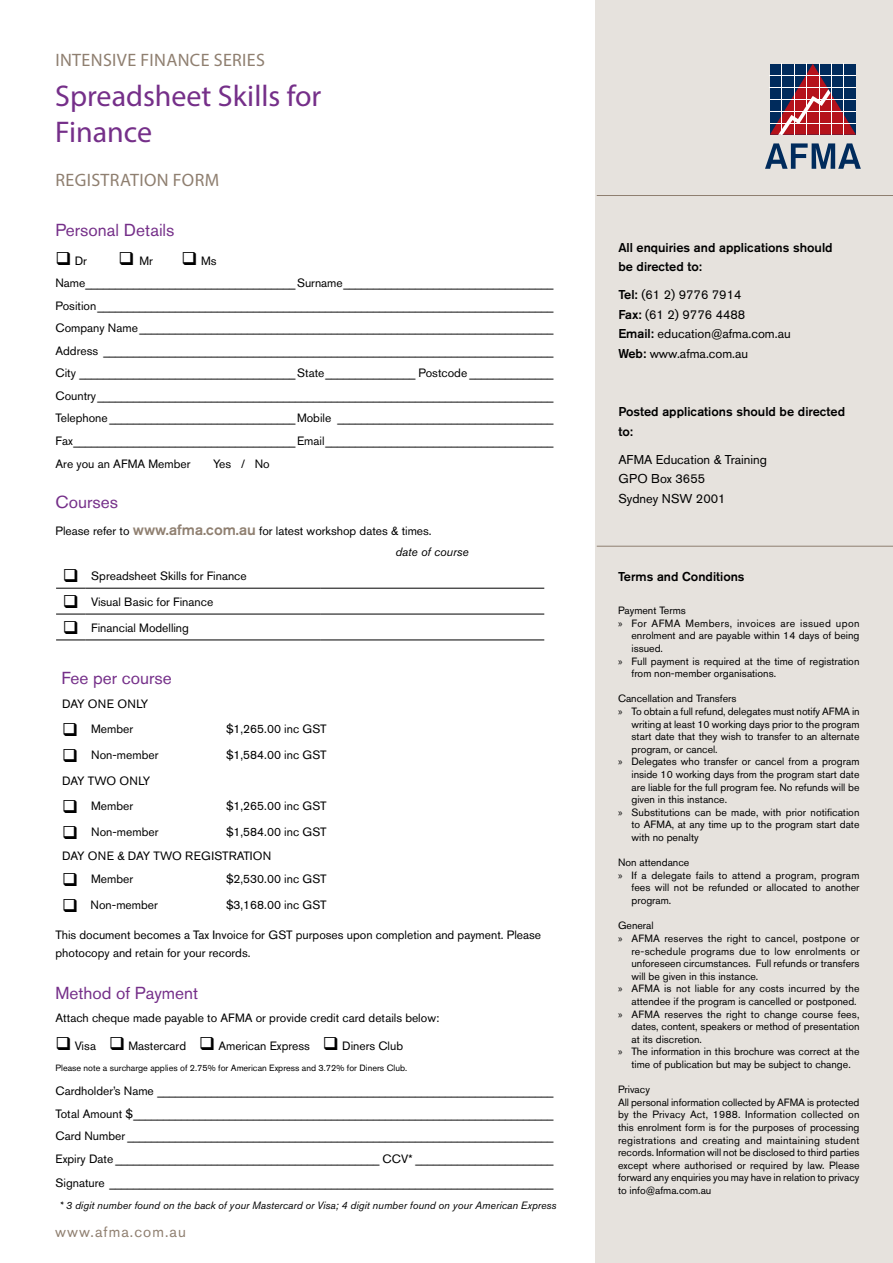
<style>
.page{position:relative;width:893px;height:1263px;background:#fff}
.page>*{position:absolute;margin:0;border:0;box-sizing:border-box;transform-origin:0 0}
.t1{font:30px/36px "Myriad Pro";color:#752f89}
.t2{font:18px "Myriad Pro";letter-spacing:.02em;color:#8f7f70}
.t3{font:17.25px "Akzidenz Grotesk BE";color:#752f89}
.t4{font:15px "Akzidenz Grotesk BE";letter-spacing:.07em;color:#8f7f70}
.t5{font:12.75px/19.5px "Akzidenz Grotesk BE";color:#000}
.t6{font:500 12.75px/19.5px "Akzidenz Grotesk BE";color:#000}
.t7{font:12px/22.6px "Akzidenz Grotesk BE";color:#000}
.t8{font:12px "Akzidenz Grotesk BE";letter-spacing:.02em;color:#000}
.t9{font:12px "Akzidenz Grotesk BE";letter-spacing:-.02em;color:#000}
.t10{font:10.5px/12.6px "Akzidenz Grotesk BE";color:#000}
.t11{font:italic 10.5px "Akzidenz Grotesk BE";color:#000}
.t12{font:10.5px "Akzidenz Grotesk BE";letter-spacing:.035em;color:#000}
.t13{font:9px "Akzidenz Grotesk BE";color:#000}
.s1{font-weight:500;font-size:15px;color:#8f7f70}
.s2{font-style:italic}
.s3{font-weight:500}
.s4{font-family:"Myriad Pro"}
</style>
<div class="page">
<div style="left:595px;top:0;width:298px;height:1263px;background:#e6e2dd"></div>
<svg style="left:56px;top:588px;width:29px;height:1px"></svg>
<hr style="left:85px;top:588px;width:235px;height:1px;background:#000">
<hr style="left:320px;top:588px;width:224px;height:1px;background:#000">
<svg style="left:56px;top:614px;width:29px;height:1px"></svg>
<hr style="left:85px;top:614px;width:235px;height:1px;background:#000">
<hr style="left:320px;top:614px;width:224px;height:1px;background:#000">
<svg style="left:56px;top:640px;width:29px;height:1px"></svg>
<hr style="left:85px;top:640px;width:235px;height:1px;background:#000">
<hr style="left:320px;top:640px;width:224px;height:1px;background:#000">
<hr style="left:597px;top:546px;width:296px;height:1px;background:#8f7f70">
<hr style="left:597px;top:195px;width:296px;height:1px;background:#8f7f70">
<svg style="left:770px;top:64px;width:86px;height:71px;background:#72465f"></svg>
<svg style="left:765px;top:143px;width:96px;height:26px"></svg>
<h2 class="t2" style="left:55px;top:49px;width:211px">INTENSIVE FINANCE SERIES</h2>
<h1 class="t1" style="left:55px;top:78px;width:268px">Spreadsheet Skills for<br>Finance</h1>
<h2 class="t2" style="left:55px;top:169px;width:165px">REGISTRATION FORM</h2>
<h3 class="t3" style="left:55px;top:220px;width:120px">Personal Details</h3>
<p class="t7" style="left:55px;top:249px;width:33px">❑ Dr</p>
<p class="t7" style="left:118px;top:249px;width:36px">❑ Mr</p>
<p class="t7" style="left:55px;top:249px;width:500px;text-indent:126px">❑ Ms Name___________________________________Surname___________________________________ Position____________________________________________________________________________ Company Name _____________________________________________________________________ Address ___________________________________________________________________________ City ____________________________________State_______________ Postcode ______________ Country____________________________________________________________________________ Telephone _______________________________Mobile ____________________________________ Fax_____________________________________Email______________________________________ Are you an AFMA Member</p>
<p class="t7" style="left:213px;top:452px;width:58px">Yes / No</p>
<h3 class="t3" style="left:55px;top:492px;width:64px">Courses</h3>
<p class="t7" style="left:395px;top:520px;width:75px;line-height:21.5px;text-indent:-340px">Please refer to <span class="s1">www.afma.com.au</span> for latest workshop dates &amp; times.<br><span class="s2">date of course</span></p>
<p class="t7" style="left:63px;top:564px;width:186px">❑ Spreadsheet Skills for Finance</p>
<p class="t7" style="left:63px;top:590px;width:152px">❑ Visual Basic for Finance</p>
<p class="t7" style="left:63px;top:616px;width:128px">❑ Financial Modelling</p>
<h3 class="t3" style="left:61px;top:668px;width:112px">Fee per course</h3>
<p class="t8" style="left:62px;top:696px;width:88px">DAY ONE ONLY</p>
<p class="t7" style="left:62px;top:718px;width:73px">❑ Member</p>
<p class="t7" style="left:226px;top:718px;width:102px">$1,265.00 inc GST</p>
<p class="t7" style="left:62px;top:743px;width:98px">❑ Non-member</p>
<p class="t7" style="left:226px;top:743px;width:102px">$1,584.00 inc GST</p>
<p class="t9" style="left:62px;top:773px;width:90px">DAY TWO ONLY</p>
<p class="t7" style="left:62px;top:795px;width:73px">❑ Member</p>
<p class="t7" style="left:226px;top:795px;width:102px">$1,265.00 inc GST</p>
<p class="t7" style="left:62px;top:821px;width:98px">❑ Non-member</p>
<p class="t7" style="left:62px;top:820px;width:266px;line-height:23.4px;text-indent:164px">$1,584.00 inc GST<br>DAY ONE &amp; DAY TWO REGISTRATION</p>
<p class="t7" style="left:62px;top:868px;width:73px">❑ Member</p>
<p class="t7" style="left:226px;top:868px;width:102px">$2,530.00 inc GST</p>
<p class="t7" style="left:62px;top:893px;width:97px">❑ Non-member</p>
<p class="t7" style="left:226px;top:893px;width:102px">$3,168.00 inc GST</p>
<p class="t7" style="left:55px;top:925px;width:487px;line-height:18px">This document becomes a Tax Invoice for GST purposes upon completion and payment. Please photocopy and retain for your records.</p>
<h3 class="t3" style="left:55px;top:982px;width:144px">Method of Payment</h3>
<p class="t7" style="left:55px;top:1007px;width:385px">Attach cheque made payable to AFMA or provide credit card details below:</p>
<p class="t7" style="left:55px;top:1034px;width:349px">❑ Visa ❑ Mastercard ❑ American Express ❑ Diners Club</p>
<p class="t13" style="left:55px;top:1062px;width:353px">Please note a surcharge applies of 2.75% for American Express and 3.72% for Diners Club.</p>
<p class="t7" style="left:55px;top:1080px;width:500px;text-align:justify">Cardholder’s Name __________________________________________________________________ Total Amount $______________________________________________________________________ Card Number _______________________________________________________________________ Expiry Date ____________________________________________ CCV* _______________________</p>
<p class="t7" style="left:55px;top:1171px;width:500px">Signature __________________________________________________________________________</p>
<p class="t11" style="left:60px;top:1199px;width:498px">* 3 digit number found on the back of your Mastercard or Visa; 4 digit number found on your American Express</p>
<p class="t4" style="left:55px;top:1223px;width:132px">www.afma.com.au</p>
<p class="t6" style="left:618px;top:237px;width:216px">All enquiries and applications should be directed to:</p>
<p class="t5" style="left:618px;top:285px;width:174px"><span class="s3">Tel:</span> (61 2) 9776 7914<br><span class="s3">Fax:</span> (61 2) 9776 4488<br><span class="s3">Email:</span> education@afma.com.au<br><span class="s3">Web:</span> www.afma.com.au</p>
<p class="t6" style="left:618px;top:401px;width:228px">Posted applications should be directed to:</p>
<p class="t5" style="left:618px;top:449px;width:150px">AFMA Education &amp; Training<br>GPO Box 3655<br>Sydney NSW 2001</p>
<p class="t6" style="left:618px;top:566px;width:128px">Terms and Conditions</p>
<p class="t10" style="left:618px;top:604px;width:69px">Payment Terms</p>
<p class="t12" style="left:618px;top:617px;width:243px"><span class="s4">»</span> For AFMA Members, invoices are issued upon</p>
<p class="t10" style="left:631px;top:629px;width:229px">enrolment and are payable within 14 days of being</p>
<p class="t10" style="left:631px;top:642px;width:33px">issued.</p>
<p class="t10" style="left:618px;top:655px;width:243px"><span class="s4">»</span> Full payment is required at the time of registration</p>
<p class="t10" style="left:631px;top:667px;width:146px">from non-member organisations.</p>
<p class="t10" style="left:618px;top:692px;width:120px">Cancellation and Transfers</p>
<p class="t10" style="left:618px;top:705px;width:243px"><span class="s4">»</span> To obtain a full refund, delegates must notify AFMA in</p>
<p class="t10" style="left:631px;top:718px;width:229px">writing at least 10 working days prior to the program</p>
<p class="t10" style="left:631px;top:730px;width:229px">start date that they wish to transfer to an alternate</p>
<p class="t10" style="left:631px;top:743px;width:88px">program, or cancel.</p>
<p class="t10" style="left:618px;top:755px;width:243px"><span class="s4">»</span> Delegates who transfer or cancel from a program</p>
<p class="t10" style="left:631px;top:768px;width:229px">inside 10 working days from the program start date</p>
<p class="t10" style="left:631px;top:781px;width:229px">are liable for the full program fee. No refunds will be</p>
<p class="t10" style="left:631px;top:793px;width:97px">given in this instance.</p>
<p class="t10" style="left:618px;top:806px;width:243px"><span class="s4">»</span> Substitutions can be made, with prior notification</p>
<p class="t10" style="left:631px;top:818px;width:229px">to AFMA, at any time up to the program start date</p>
<p class="t10" style="left:631px;top:831px;width:69px">with no penalty</p>
<p class="t10" style="left:618px;top:856px;width:73px">Non attendance</p>
<p class="t10" style="left:618px;top:869px;width:243px"><span class="s4">»</span> If a delegate fails to attend a program, program</p>
<p class="t10" style="left:631px;top:881px;width:229px">fees will not be refunded or allocated to another</p>
<p class="t10" style="left:631px;top:894px;width:41px">program.</p>
<p class="t10" style="left:618px;top:919px;width:37px">General</p>
<p class="t10" style="left:618px;top:932px;width:243px"><span class="s4">»</span> AFMA reserves the right to cancel, postpone or</p>
<p class="t10" style="left:631px;top:944px;width:230px">re-schedule programs due to low enrolments or</p>
<p class="t10" style="left:631px;top:957px;width:229px">unforeseen circumstances. Full refunds or transfers</p>
<p class="t10" style="left:631px;top:970px;width:128px">will be given in this instance.</p>
<p class="t10" style="left:618px;top:982px;width:243px"><span class="s4">»</span> AFMA is not liable for any costs incurred by the</p>
<p class="t10" style="left:631px;top:995px;width:227px">attendee if the program is cancelled or postponed.</p>
<p class="t10" style="left:618px;top:1007px;width:243px"><span class="s4">»</span> AFMA reserves the right to change course fees,</p>
<p class="t10" style="left:631px;top:1020px;width:229px">dates, content, speakers or method of presentation</p>
<p class="t10" style="left:631px;top:1033px;width:72px">at its discretion.</p>
<p class="t10" style="left:618px;top:1045px;width:243px"><span class="s4">»</span> The information in this brochure was correct at the</p>
<p class="t10" style="left:631px;top:1058px;width:221px">time of publication but may be subject to change.</p>
<p class="t10" style="left:618px;top:1083px;width:243px">Privacy<br>All personal information collected by AFMA is protected by the Privacy Act, 1988. Information collected on this enrolment form is for the purposes of processing registrations and creating and maintaining student records. Information will not be disclosed to third parties except where authorised or required by law. Please forward any enquiries you may have in relation to privacy to info@afma.com.au</p>
</div>
